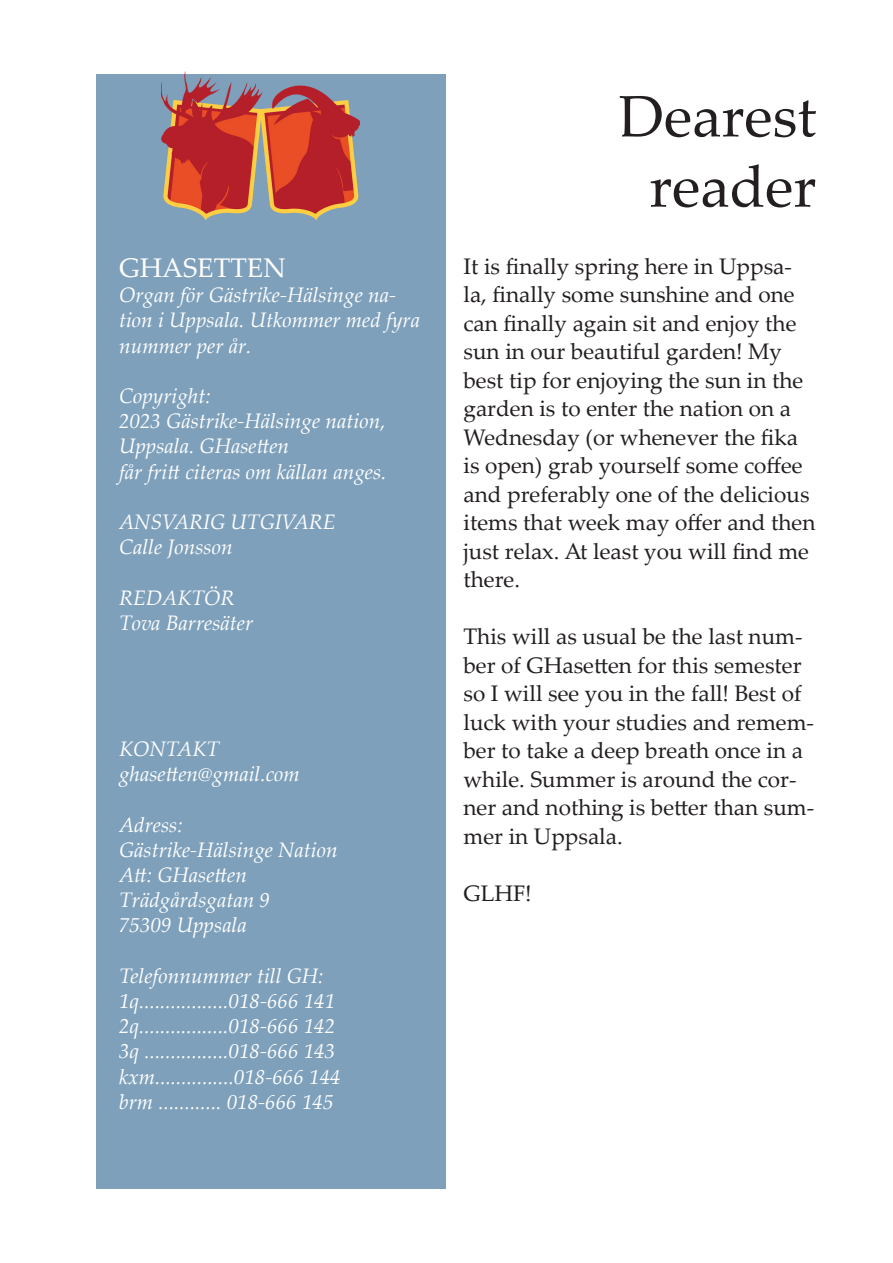
<style>
.page{position:relative;width:893px;height:1263px;background:#fff}
.page>*{position:absolute;margin:0;border:0;box-sizing:border-box;transform-origin:0 0}
.t1{font:58.5px/70.2px "Palatino Linotype";color:#231f20;text-align:center}
.t2{font:27px "Palatino Linotype";color:#fff}
.t3{font:22.5px/28.5px "Palatino Linotype";color:#231f20}
.t4{font:italic 21px/25.2px "Palatino Linotype";color:#fff}
</style>
<div class="page">
<div style="left:96px;top:74px;width:350px;height:1115px;background:#7ea0bb"></div>
<img style="left:162px;top:71px;width:197px;height:150px">
<p class="t2" style="left:119px;top:249px;width:168px">GHASETTEN</p>
<p class="t4" style="left:119px;top:282px;width:302px">Organ för Gästrike-Hälsinge na&shy;tion i Uppsala. Utkommer med fyra nummer per år.</p>
<p class="t4" style="left:119px;top:382px;width:93px">Copyright:</p>
<p class="t4" style="left:119px;top:408px;width:268px">2023 Gästrike-Hälsinge nation,</p>
<p class="t4" style="left:119px;top:433px;width:172px">Uppsala. GHasetten</p>
<p class="t4" style="left:119px;top:458px;width:269px">får fritt citeras om källan anges.</p>
<p class="t4" style="left:119px;top:508px;width:218px">ANSVARIG UTGIVARE</p>
<p class="t4" style="left:119px;top:534px;width:115px">Calle Jonsson</p>
<p class="t4" style="left:119px;top:584px;width:117px">REDAKTÖR</p>
<p class="t4" style="left:119px;top:609px;width:136px">Tova Barresäter</p>
<p class="t4" style="left:119px;top:735px;width:102px">KONTAKT</p>
<p class="t4" style="left:119px;top:760px;width:182px">ghasetten@gmail.com</p>
<p class="t4" style="left:119px;top:811px;width:65px">Adress:</p>
<p class="t4" style="left:119px;top:836px;width:220px">Gästrike-Hälsinge Nation</p>
<p class="t4" style="left:119px;top:861px;width:130px">Att: GHasetten</p>
<p class="t4" style="left:119px;top:886px;width:153px">Trädgårdsgatan 9</p>
<p class="t4" style="left:119px;top:912px;width:129px">75309 Uppsala</p>
<p class="t4" style="left:119px;top:962px;width:206px">Telefonnummer till GH:</p>
<p class="t4" style="left:119px;top:987px;width:218px">1q.................018-666 141</p>
<p class="t4" style="left:119px;top:1012px;width:218px">2q.................018-666 142</p>
<p class="t4" style="left:119px;top:1038px;width:218px">3q ................018-666 143</p>
<p class="t4" style="left:119px;top:1063px;width:223px">kxm...............018-666 144</p>
<p class="t4" style="left:119px;top:1088px;width:216px">brm ............ 018-666 145</p>
<p class="t1" style="left:619px;top:79px;width:199px">Dearest reader</p>
<p class="t3" style="left:463px;top:251px;width:353px">It is finally spring here in Uppsa&shy;la, finally some sunshine and one can finally again sit and enjoy the sun in our beautiful garden! My best tip for enjoying the sun in the garden is to enter the nation on a<br>Wednesday (or whenever the fika is open) grab yourself some coffee and preferably one of the delicious items that week may offer and then just relax. At least you will find me there.</p>
<p class="t3" style="left:463px;top:621px;width:352px">This will as usual be the last num&shy;ber of GHasetten for this semester so I will see you in the fall! Best of luck with your studies and remem&shy;ber to take a deep breath once in a while. Summer is around the cor&shy;ner and nothing is better than sum&shy;mer in Uppsala.</p>
<p class="t3" style="left:463px;top:878px;width:70px">GLHF!</p>
</div>
